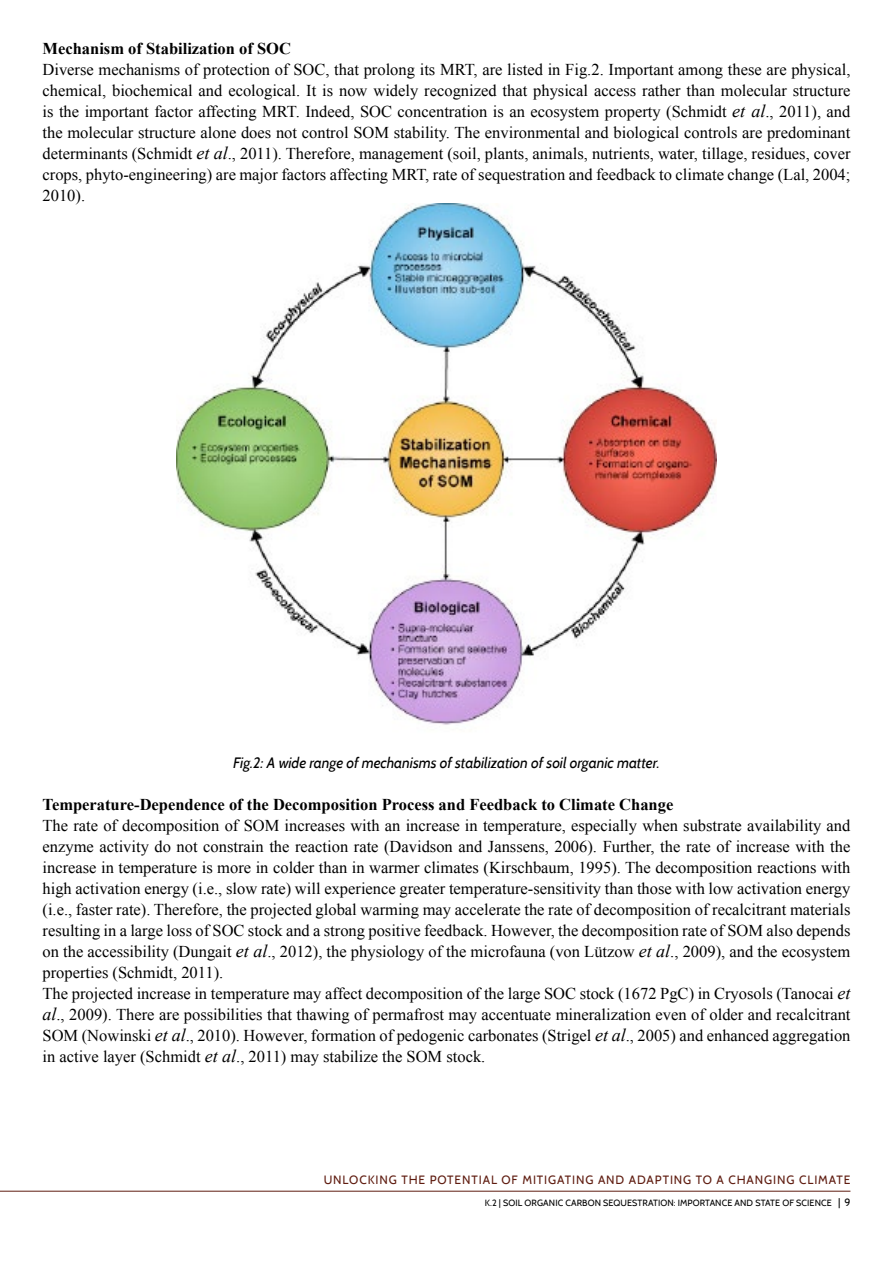
<style>
.page{position:relative;width:893px;height:1263px;background:#fff}
.page>*{position:absolute;margin:0;border:0;box-sizing:border-box;transform-origin:0 0}
.t1{font:16.5px/21px "Times New Roman";color:#000;text-align:justify}
.t2{font:700 16.5px "Times New Roman";color:#000}
.t3{font:italic 15px "Cabin";letter-spacing:-.005em;color:#000}
.t4{font:12px "Cabin";letter-spacing:.075em;color:#5f1c10}
.t5{font:10.5px "Cabin";color:#000}
.t6{font:9px "Cabin";letter-spacing:.01em;color:#000}
.s1{font-style:italic;font-size:18px}
</style>
<div class="page">
<hr style="left:0;top:1191px;width:850px;height:1px;background:#5f1c10">
<img style="left:176px;top:203px;width:540px;height:522px">
<p class="t2" style="left:43px;top:37px;width:250px">Mechanism of Stabilization of SOC</p>
<p class="t1" style="left:43px;top:59px;width:809px">Diverse mechanisms of protection of SOC, that prolong its MRT, are listed in Fig.2. Important among these are physical, chemical, biochemical and ecological. It is now widely recognized that physical access rather than molecular structure is the important factor affecting MRT. Indeed, SOC concentration is an ecosystem property (Schmidt <span class="s1">et al</span>., 2011), and the molecular structure alone does not control SOM stability. The environmental and biological controls are predominant determinants (Schmidt <span class="s1">et al</span>., 2011). Therefore, management (soil, plants, animals, nutrients, water, tillage, residues, cover crops, phyto-engineering) are major factors affecting MRT, rate of sequestration and feedback to climate change (Lal, 2004; 2010).</p>
<p class="t3" style="left:233px;top:753px;width:428px">Fig.2: A wide range of mechanisms of stabilization of soil organic matter.</p>
<p class="t2" style="left:43px;top:793px;width:632px">Temperature-Dependence of the Decomposition Process and Feedback to Climate Change</p>
<p class="t1" style="left:43px;top:815px;width:809px;text-align:left">The rate of decomposition of SOM increases with an increase in temperature, especially when substrate availability and enzyme activity do not constrain the reaction rate (Davidson and Janssens, 2006). Further, the rate of increase with the increase in temperature is more in colder than in warmer climates (Kirschbaum, 1995). The decomposition reactions with high activation energy (i.e., slow rate) will experience greater temperature-sensitivity than those with low activation energy (i.e., faster rate). Therefore, the projected global warming may accelerate the rate of decomposition of recalcitrant materials resulting in a large loss of SOC stock and a strong positive feedback. However, the decomposition rate of SOM also depends on the accessibility (Dungait <span class="s1">et al</span>., 2012), the physiology of the microfauna (von Lützow <span class="s1">et al</span>., 2009), and the ecosystem properties (Schmidt, 2011).<br>The projected increase in temperature may affect decomposition of the large SOC stock (1672 PgC) in Cryosols (Tanocai <span class="s1">et al</span>., 2009). There are possibilities that thawing of permafrost may accentuate mineralization even of older and recalcitrant SOM (Nowinski <span class="s1">et al</span>., 2010). However, formation of pedogenic carbonates (Strigel <span class="s1">et al</span>., 2005) and enhanced aggregation in active layer (Schmidt <span class="s1">et al</span>., 2011) may stabilize the SOM stock.</p>
<p class="t4" style="left:324px;top:1172px;width:528px">UNLOCKING THE POTENTIAL OF MITIGATING AND ADAPTING TO A CHANGING CLIMATE</p>
<p class="t6" style="left:485px;top:1197px;width:30px">K.2 | SOIL</p>
<p class="t6" style="left:525px;top:1197px;width:14px">ORGANIC</p>
<p class="t6" style="left:565px;top:1197px;width:13px">CARBON</p>
<p class="t6" style="left:603px;top:1197px;width:12px">SEQUESTRATION</p>
<p class="t6" style="left:674px;top:1197px;width:14px">: IMPORTANCE</p>
<p class="t6" style="left:734px;top:1197px;width:8px">AND</p>
<p class="t6" style="left:755px;top:1197px;width:12px">STATE</p>
<p class="t6" style="left:782px;top:1197px;width:26px">OF SCIENCE</p>
<p class="t5" style="left:838px;top:1196px;width:14px">| 9</p>
</div>
